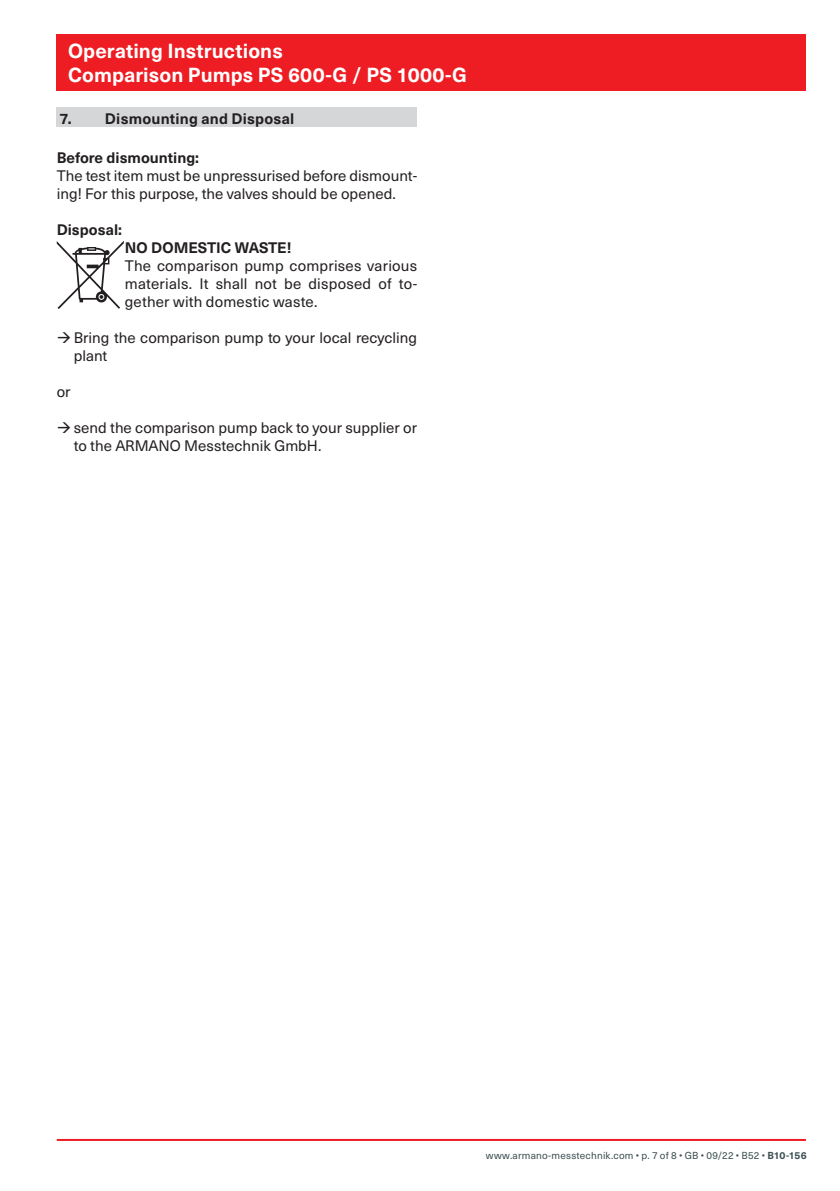
<style>
.page{position:relative;width:840px;height:1191px;background:#fff}
.page>*{position:absolute;margin:0;border:0;box-sizing:border-box;transform-origin:0 0}
.t1{font:700 20px/24px "Neue Haas Unica W1 G";letter-spacing:.005em;color:#fff}
.t2{font:15px/18px "Neue Haas Unica W1 G";color:#231f20}
.t3{font:700 15px "Neue Haas Unica W1 G";color:#231f20}
.t4{font:10px "Neue Haas Unica W1 G";letter-spacing:.02em;color:#3d4f51}
.s1{font-weight:700}
</style>
<div class="page">
<hr style="left:57px;top:1139px;width:748px;height:2px;background:#ee1d23">
<div style="left:57px;top:34px;width:748px;height:57px;background:#ee1d23"></div>
<div style="left:57px;top:108px;width:360px;height:19px;background:#d5d6d8"></div>
<svg style="left:57px;top:241px;width:67px;height:68px"></svg>
<h1 class="t1" style="left:68px;top:38px;width:400px">Operating Instructions<br>Comparison Pumps PS 600-G / PS 1000-G</h1>
<p class="t3" style="left:60px;top:108px;width:236px">7. Dismounting and Disposal</p>
<p class="t3" style="left:57px;top:146px;width:144px">Before dismounting:</p>
<p class="t2" style="left:57px;top:166px;width:362px">The test item must be unpressurised before dismount&shy;ing! For this purpose, the valves should be opened.</p>
<p class="t3" style="left:57px;top:218px;width:67px">Disposal:</p>
<p class="t3" style="left:125px;top:236px;width:168px">NO DOMESTIC WASTE!</p>
<p class="t2" style="left:125px;top:256px;width:293px;text-align:justify">The comparison pump comprises various materials. It shall not be disposed of to&shy;gether with domestic waste.</p>
<p class="t2" style="left:74px;top:328px;width:344px">Bring the comparison pump to your local recycling plant</p>
<p class="t2" style="left:57px;top:382px;width:15px">or</p>
<p class="t2" style="left:74px;top:418px;width:345px">send the comparison pump back to your supplier or to the ARMANO Messtechnik GmbH.</p>
<p class="t4" style="left:485px;top:1148px;width:322px">www.armano-messtechnik.com • p. 7 of 8 • GB • 09/22 • B52 • <span class="s1">B10-156</span></p>
</div>
